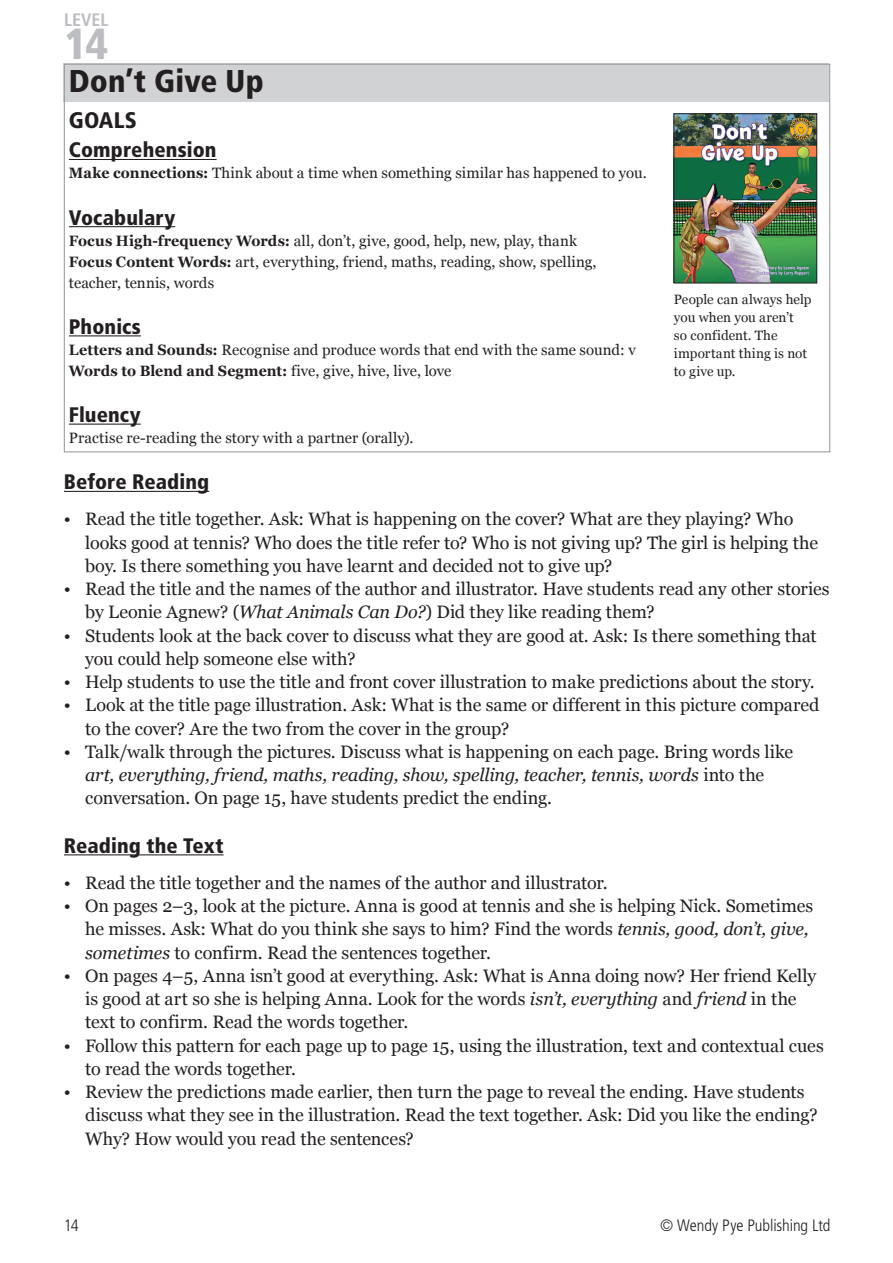
<style>
.page{position:relative;width:893px;height:1263px;background:#fff}
.page>*{position:absolute;margin:0;border:0;box-sizing:border-box;transform-origin:0 0}
.t1{font:900 condensed 43.5px "Frutiger";color:#bcbdc0}
.t2{font:900 condensed 31.5px "Frutiger";letter-spacing:.005em;color:#231f20}
.t3{font:900 condensed 22.5px "Frutiger";letter-spacing:.005em;color:#231f20}
.t4{font:900 condensed 21px "Frutiger";letter-spacing:.005em;color:#231f20}
.t5{font:18px/23.2px "Georgia";letter-spacing:-.005em;color:#231f20}
.t6{font:700 condensed 18px "Frutiger";letter-spacing:.005em;color:#bcbdc0}
.t7{font:300 condensed 16.5px "Frutiger";letter-spacing:-.005em;color:#231f20}
.t8{font:15px/21px "Georgia";letter-spacing:.005em;color:#231f20}
.t9{font:13.5px/18px "Georgia";color:#231f20}
.s1{font-weight:700}
.s2{font-style:italic}
</style>
<div class="page">
<div style="left:63px;top:64px;width:766px;height:38px;background:#d1d2d4"></div>
<hr style="left:69px;top:159px;width:148px;height:1px;background:#231f20">
<hr style="left:69px;top:226px;width:106px;height:1px;background:#231f20">
<hr style="left:69px;top:335px;width:72px;height:1px;background:#231f20">
<hr style="left:69px;top:424px;width:72px;height:1px;background:#231f20">
<img style="left:676px;top:116px;width:139px;height:165px">
<div style="left:674px;top:114px;width:143px;height:169px;border:1px solid #231f20"></div>
<hr style="left:64px;top:491px;width:145px;height:1px;background:#231f20">
<hr style="left:64px;top:854px;width:160px;height:1px;background:#231f20">
<p class="t6" style="left:64px;top:9px;width:46px">LEVEL</p>
<h1 class="t1" style="left:65px;top:18px;width:45px">14</h1>
<h2 class="t2" style="left:69px;top:63px;width:196px">Don’t Give Up</h2>
<p class="t3" style="left:69px;top:107px;width:69px">GOALS</p>
<p class="t4" style="left:69px;top:137px;width:149px">Comprehension</p>
<p class="t8" style="left:69px;top:163px;width:579px"><span class="s1">Make connections:</span> Think about a time when something similar has happened to you.</p>
<p class="t4" style="left:69px;top:205px;width:108px">Vocabulary</p>
<p class="t8" style="left:69px;top:230px;width:529px"><span class="s1">Focus High-frequency Words:</span> all, don’t, give, good, help, new, play, thank<br><span class="s1">Focus Content Words:</span> art, everything, friend, maths, reading, show, spelling, teacher, tennis, words</p>
<p class="t4" style="left:69px;top:314px;width:73px">Phonics</p>
<p class="t8" style="left:69px;top:339px;width:568px"><span class="s1">Letters and Sounds:</span> Recognise and produce words that end with the same sound: v<br><span class="s1">Words to Blend and Segment:</span> five, give, hive, live, love</p>
<p class="t4" style="left:69px;top:402px;width:73px">Fluency</p>
<p class="t8" style="left:69px;top:427px;width:346px">Practise re-reading the story with a partner (orally).</p>
<p class="t9" style="left:674px;top:291px;width:139px">People can always help you when you aren’t<br>so confident. The important thing is not to give up.</p>
<p class="t4" style="left:64px;top:469px;width:147px">Before Reading</p>
<p class="t5" style="left:85px;top:507px;width:734px;text-indent:-21px">• Read the title together. Ask: What is happening on the cover? What are they playing? Who looks good at tennis? Who does the title refer to? Who is not giving up? The girl is helping the boy. Is there something you have learnt and decided not to give up?</p>
<p class="t5" style="left:85px;top:577px;width:746px;text-indent:-21px">• Read the title and the names of the author and illustrator. Have students read any other stories by Leonie Agnew? (<span class="s2">What Animals Can Do?</span>) Did they like reading them?</p>
<p class="t5" style="left:85px;top:624px;width:733px;text-indent:-21px">• Students look at the back cover to discuss what they are good at. Ask: Is there something that you could help someone else with?</p>
<p class="t5" style="left:64px;top:670px;width:752px">• Help students to use the title and front cover illustration to make predictions about the story.</p>
<p class="t5" style="left:85px;top:693px;width:736px;text-indent:-21px">• Look at the title page illustration. Ask: What is the same or different in this picture compared to the cover? Are the two from the cover in the group?</p>
<p class="t5" style="left:85px;top:740px;width:710px;text-indent:-21px">• Talk/walk through the pictures. Discuss what is happening on each page. Bring words like <span class="s2">art, everything, friend, maths, reading, show, spelling, teacher, tennis, words</span> into the conversation. On page 15, have students predict the ending.</p>
<p class="t4" style="left:64px;top:833px;width:161px">Reading the Text</p>
<p class="t5" style="left:64px;top:871px;width:545px">• Read the title together and the names of the author and illustrator.</p>
<p class="t5" style="left:85px;top:894px;width:730px;text-indent:-21px">• On pages 2–3, look at the picture. Anna is good at tennis and she is helping Nick. Sometimes he misses. Ask: What do you think she says to him? Find the words <span class="s2">tennis, good, don’t, give, sometimes</span> to confirm. Read the sentences together.</p>
<p class="t5" style="left:85px;top:964px;width:733px;text-indent:-21px">• On pages 4–5, Anna isn’t good at everything. Ask: What is Anna doing now? Her friend Kelly is good at art so she is helping Anna. Look for the words <span class="s2">isn’t, everything</span> and <span class="s2">friend</span> in the text to confirm. Read the words together.</p>
<p class="t5" style="left:85px;top:1034px;width:740px;text-indent:-21px">• Follow this pattern for each page up to page 15, using the illustration, text and contextual cues to read the words together.</p>
<p class="t5" style="left:85px;top:1080px;width:734px;text-indent:-21px">• Review the predictions made earlier, then turn the page to reveal the ending. Have students discuss what they see in the illustration. Read the text together. Ask: Did you like the ending?<br>Why? How would you read the sentences?</p>
<p class="t7" style="left:64px;top:1215px;width:17px">14</p>
<p class="t7" style="left:660px;top:1215px;width:172px">© Wendy Pye Publishing Ltd</p>
</div>
